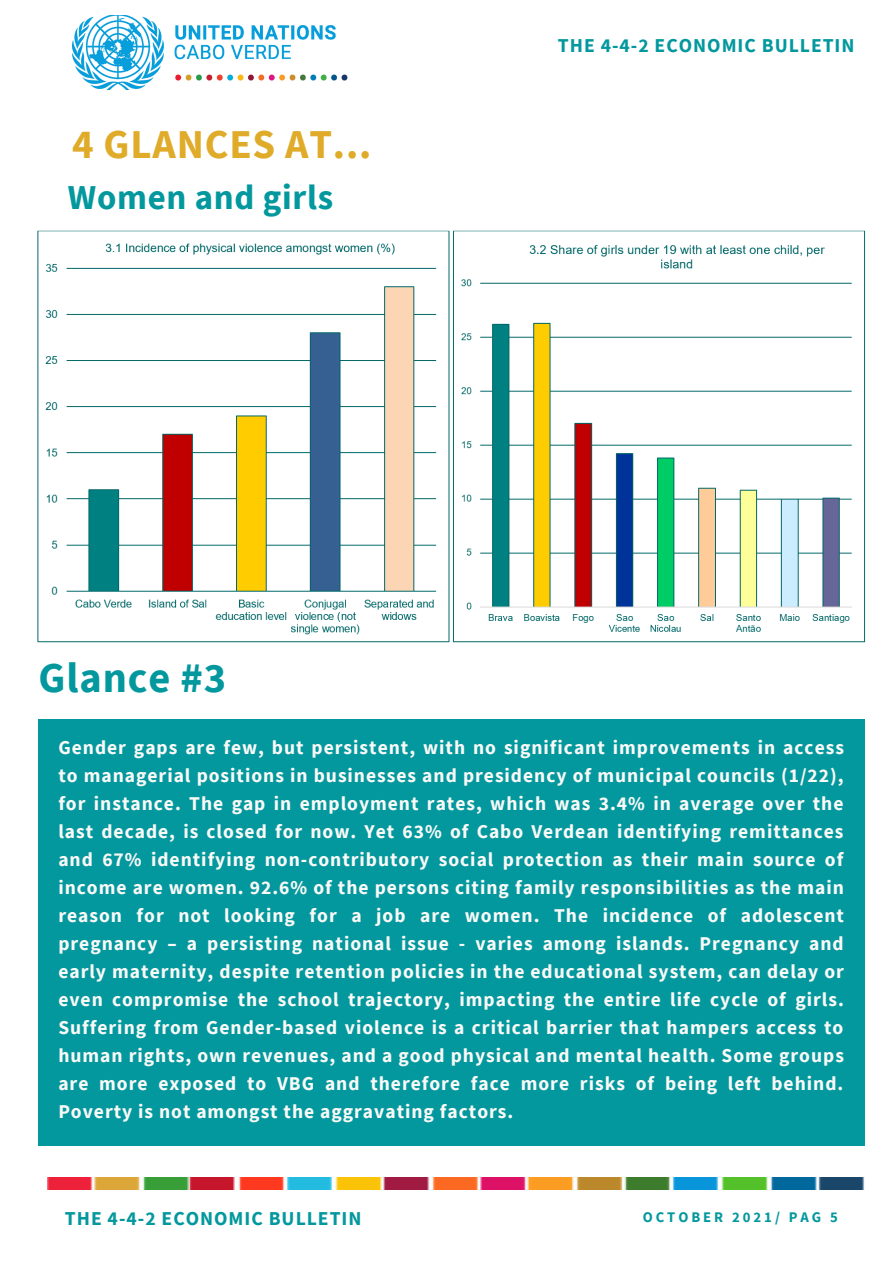
<style>
.page{position:relative;width:894px;height:1264px;background:#fff}
.page>*{position:absolute;margin:0;border:0;box-sizing:border-box;transform-origin:0 0}
.t1{font:700 42.45px "Source Sans Pro";letter-spacing:.02em;color:#03989e}
.t2{font:700 40.95px "Source Sans Pro";letter-spacing:.02em;color:#dfab29}
.t3{font:700 34.95px "Source Sans Pro";letter-spacing:.02em;color:#03989e}
.t4{font:700 19.65px "Source Sans Pro";letter-spacing:.05em;color:#03989e}
.t5{font:700 19.5px/28px "Source Sans Pro";letter-spacing:.05em;color:#f9f9f7;text-align:justify}
.t6{font:700 14.7px "Source Sans Pro";letter-spacing:.2em;color:#03989e}
</style>
<div class="page">
<div style="left:39px;top:719px;width:825px;height:297px;background:#03989e"></div>
<div style="left:39px;top:848px;width:825px;height:297px;background:#03989e"></div>
<img style="left:47px;top:1177px;width:818px;height:12px">
<img style="left:72px;top:15px;width:276px;height:75px">
<img style="left:37px;top:230px;width:829px;height:413px">
<p class="t2" style="left:72px;top:118px;width:301px">4 GLANCES AT...</p>
<p class="t3" style="left:68px;top:174px;width:267px">Women and girls</p>
<p class="t1" style="left:39px;top:650px;width:189px">Glance #3</p>
<p class="t4" style="left:557px;top:33px;width:298px">THE 4-4-2 ECONOMIC BULLETIN</p>
<p class="t5" style="left:58px;top:732px;width:787px">Gender gaps are few, but persistent, with no significant improvements in access to managerial positions in businesses and presidency of municipal councils (1/22), for instance. The gap in employment rates, which was 3.4% in average over the last decade, is closed for now. Yet 63% of Cabo Verdean identifying remittances and 67% identifying non-contributory social protection as their main source of income are women. 92.6% of the persons citing family responsibilities as the main reason for not looking for a job are women. The incidence of adolescent pregnancy – a persisting national issue - varies among islands. Pregnancy and early maternity, despite retention policies in the educational system, can delay or even compromise the school trajectory, impacting the entire life cycle of girls.<br>Suffering from Gender-based violence is a critical barrier that hampers access to human rights, own revenues, and a good physical and mental health. Some groups are more exposed to VBG and therefore face more risks of being left behind.<br>Poverty is not amongst the aggravating factors.</p>
<p class="t4" style="left:65px;top:1205px;width:298px">THE 4-4-2 ECONOMIC BULLETIN</p>
<p class="t6" style="left:642px;top:1207px;width:197px">OCTOBER 2021/ PAG 5</p>
</div>
